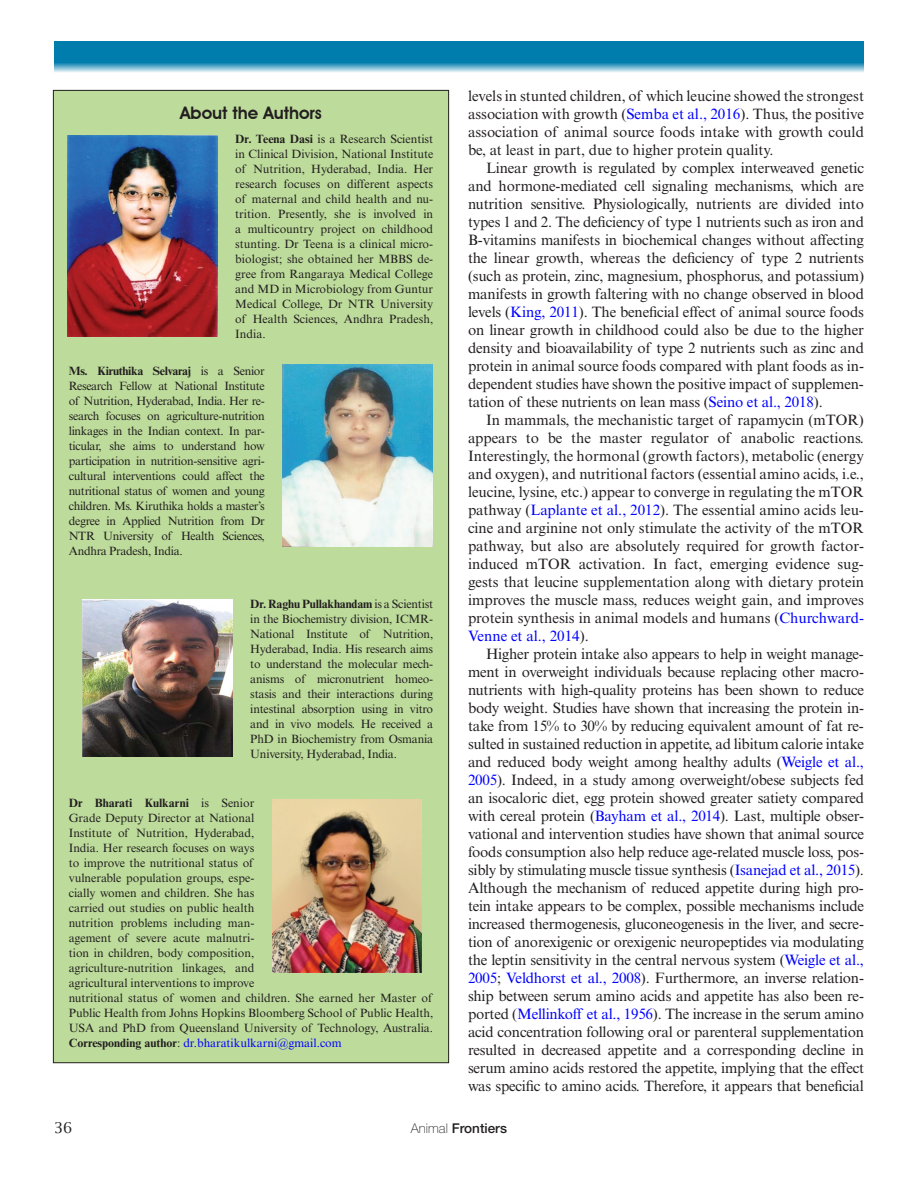
<style>
.page{position:relative;width:918px;height:1188px;background:#fff}
.page>*{position:absolute;margin:0;border:0;box-sizing:border-box;transform-origin:0 0}
.t1{font:600 17.25px "Avant Garde IT Cby BT";color:#231f20}
.t2{font:15px/18px "Times New Roman MT Std";letter-spacing:-.01em;color:#231f20;text-align:justify}
.t3{font:15px "Lucida Bright";color:#231f20}
.t4{font:500 13.5px "Helvetica Neue LT Std";color:#231f20}
.t5{font:12px/15px "Times New Roman MT Std";color:#231f20;text-align:justify}
.s1{font-weight:700}
.s2{color:#00f}
.s3{font-weight:100}
</style>
<div class="page">
<svg style="left:54px;top:41px;width:810px;height:31px;background:#238eb8"></svg>
<div style="left:53px;top:90px;width:396px;height:973px;background:#bddc9b"></div>
<img style="left:68px;top:135px;width:149px;height:202px">
<img style="left:283px;top:365px;width:149px;height:181px">
<img style="left:83px;top:600px;width:149px;height:157px">
<img style="left:272px;top:800px;width:150px;height:173px">
<p class="t1" style="left:180px;top:102px;width:143px">About the Authors</p>
<p class="t5" style="left:235px;top:131px;width:199px"><span class="s1">Dr. Teena Dasi</span> is a Research Scientist in Clinical Division, National Institute of Nutrition, Hyderabad, India. Her research focuses on different aspects of maternal and child health and nu&shy;trition. Presently, she is involved in a multicountry project on childhood stunting. Dr Teena is a clinical micro&shy;biologist; she obtained her MBBS de&shy;gree from Rangaraya Medical College and MD in Microbiology from Guntur Medical College, Dr NTR University of Health Sciences, Andhra Pradesh, India.</p>
<p class="t5" style="left:69px;top:364px;width:198px"><span class="s1">Ms. Kiruthika Selvaraj</span> is a Senior Research Fellow at National Institute of Nutrition, Hyderabad, India. Her re&shy;search focuses on agriculture-nutrition linkages in the Indian context. In par&shy;ticular, she aims to understand how participation in nutrition-sensitive agri&shy;cultural interventions could affect the nutritional status of women and young children. Ms. Kiruthika holds a master’s degree in Applied Nutrition from Dr NTR University of Health Sciences, Andhra Pradesh, India.</p>
<p class="t5" style="left:250px;top:596px;width:184px"><span class="s1">Dr. Raghu Pullakhandam</span> is a Scientist in the Biochemistry division, ICMR-National Institute of Nutrition, Hyderabad, India. His research aims to understand the molecular mech&shy;anisms of micronutrient homeo&shy;stasis and their interactions during intestinal absorption using in vitro and in vivo models. He received a PhD in Biochemistry from Osmania University, Hyderabad, India.</p>
<p class="t5" style="left:69px;top:796px;width:366px;text-align:left"><span class="s1">Dr Bharati Kulkarni</span> is Senior<br>Grade Deputy Director at National<br>Institute of Nutrition, Hyderabad,<br>India. Her research focuses on ways<br>to improve the nutritional status of<br>vulnerable population groups, espe-<br>cially women and children. She has<br>carried out studies on public health<br>nutrition problems including man-<br>agement of severe acute malnutri-<br>tion in children, body composition,<br>agriculture-nutrition linkages, and<br>agricultural interventions to improve<br>nutritional status of women and children. She earned her Master of Public Health from Johns Hopkins Bloomberg School of Public Health, USA and PhD from Queensland University of Technology, Australia.<br><span class="s1">Corresponding author</span>: <span class="s2">dr.bharatikulkarni@gmail.com</span></p>
<p class="t2" style="left:468px;top:87px;width:397px">levels in stunted children, of which leucine showed the strongest association with growth (<span class="s2">Semba et al., 2016</span>). Thus, the positive association of animal source foods intake with growth could be, at least in part, due to higher protein quality.</p>
<p class="t2" style="left:468px;top:159px;width:398px;text-indent:18px">Linear growth is regulated by complex interweaved genetic and hormone-mediated cell signaling mechanisms, which are nutrition sensitive. Physiologically, nutrients are divided into types 1 and 2. The deficiency of type 1 nutrients such as iron and B-vitamins manifests in biochemical changes without affecting the linear growth, whereas the deficiency of type 2 nutrients (such as protein, zinc, magnesium, phosphorus, and potassium) manifests in growth faltering with no change observed in blood levels (<span class="s2">King, 2011</span>). The beneficial effect of animal source foods on linear growth in childhood could also be due to the higher density and bioavailability of type 2 nutrients such as zinc and protein in animal source foods compared with plant foods as in&shy;dependent studies have shown the positive impact of supplemen&shy;tation of these nutrients on lean mass (<span class="s2">Seino et al., 2018</span>).</p>
<p class="t2" style="left:468px;top:411px;width:398px;text-indent:18px">In mammals, the mechanistic target of rapamycin (mTOR) appears to be the master regulator of anabolic reactions.<br>Interestingly, the hormonal (growth factors), metabolic (energy and oxygen), and nutritional factors (essential amino acids, i.e., leucine, lysine, etc.) appear to converge in regulating the mTOR pathway (<span class="s2">Laplante et al., 2012</span>). The essential amino acids leu&shy;cine and arginine not only stimulate the activity of the mTOR pathway, but also are absolutely required for growth factor&shy;induced mTOR activation. In fact, emerging evidence sug&shy;gests that leucine supplementation along with dietary protein improves the muscle mass, reduces weight gain, and improves protein synthesis in animal models and humans (<span class="s2">Churchward-Venne et al., 2014</span>).</p>
<p class="t2" style="left:468px;top:645px;width:398px;text-indent:18px">Higher protein intake also appears to help in weight manage&shy;ment in overweight individuals because replacing other macro&shy;nutrients with high-quality proteins has been shown to reduce body weight. Studies have shown that increasing the protein in&shy;take from 15% to 30% by reducing equivalent amount of fat re&shy;sulted in sustained reduction in appetite, ad libitum calorie intake and reduced body weight among healthy adults (<span class="s2">Weigle et al., 2005</span>). Indeed, in a study among overweight/obese subjects fed an isocaloric diet, egg protein showed greater satiety compared with cereal protein (<span class="s2">Bayham et al., 2014</span>). Last, multiple obser&shy;vational and intervention studies have shown that animal source foods consumption also help reduce age-related muscle loss, pos&shy;sibly by stimulating muscle tissue synthesis (<span class="s2">Isanejad et al., 2015</span>).<br>Although the mechanism of reduced appetite during high pro&shy;tein intake appears to be complex, possible mechanisms include increased thermogenesis, gluconeogenesis in the liver, and secre&shy;tion of anorexigenic or orexigenic neuropeptides via modulating the leptin sensitivity in the central nervous system (<span class="s2">Weigle et al., 2005</span>; <span class="s2">Veldhorst et al., 2008</span>). Furthermore, an inverse relation&shy;ship between serum amino acids and appetite has also been re&shy;ported (<span class="s2">Mellinkoff et al., 1956</span>). The increase in the serum amino acid concentration following oral or parenteral supplementation resulted in decreased appetite and a corresponding decline in serum amino acids restored the appetite, implying that the effect was specific to amino acids. Therefore, it appears that beneficial</p>
<p class="t3" style="left:54px;top:1119px;width:20px">36</p>
<p class="t4" style="left:411px;top:1120px;width:98px"><span class="s3">Animal</span> Frontiers</p>
</div>
